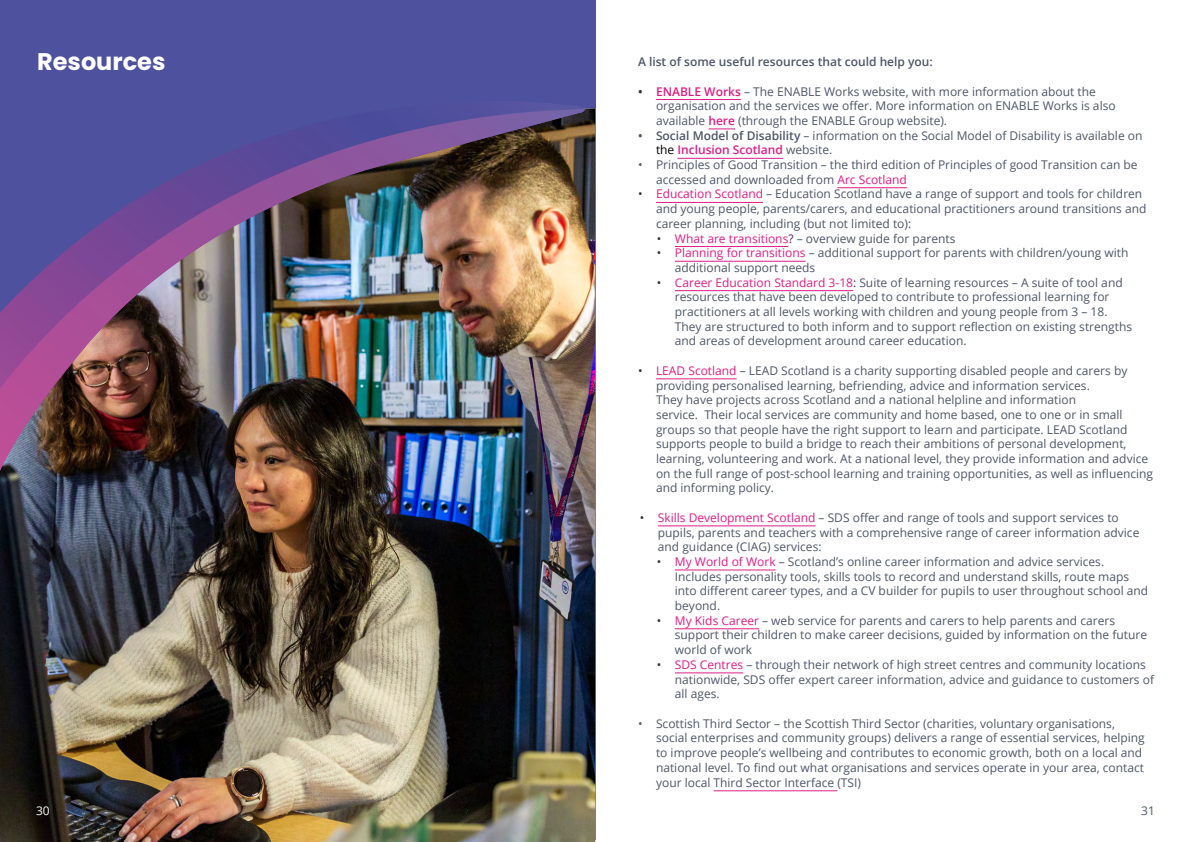
<style>
.page{position:relative;width:1191px;height:842px;background:#fff}
.page>*{position:absolute;margin:0;border:0;box-sizing:border-box;transform-origin:0 0}
.t1{font:700 24px "Poppins";color:#fff}
.PStyle1{font:12px/14.7px "Open Sans";color:#4e5667}
.PStyle1-2{font:600 12px "Open Sans";color:#4e5667}
.PStyle1-3{font:12px "Open Sans";color:#fff}
.s1{font-weight:600;color:#2f2c2c}
.s2{font-weight:600;color:#de1d84}
.s3{font-weight:600}
.s4{color:#000}
.s5{color:#de1d84}
.s6{color:#2f2c2c}
.s7{color:#551f75}
.s8{color:#3a255c}
</style>
<div class="page">
<div style="left:0;top:0;width:595px;height:840px;background:#4e519e"></div>
<img style="left:0;top:108px;width:595px;height:734px">
<hr style="left:656px;top:99px;width:85px;height:1px;background:#de1d84">
<svg style="left:708px;top:129px;width:27px;height:1px"></svg>
<hr style="left:677px;top:158px;width:106px;height:1px;background:#de1d84">
<hr style="left:837px;top:187px;width:70px;height:1px;background:#de1d84">
<hr style="left:656px;top:202px;width:107px;height:1px;background:#de1d84">
<hr style="left:675px;top:246px;width:113px;height:1px;background:#de1d84">
<hr style="left:675px;top:261px;width:130px;height:1px;background:#de1d84">
<hr style="left:675px;top:290px;width:178px;height:1px;background:#de1d84">
<hr style="left:656px;top:379px;width:80px;height:1px;background:#de1d84">
<hr style="left:658px;top:526px;width:157px;height:1px;background:#de1d84">
<hr style="left:675px;top:570px;width:100px;height:1px;background:#de1d84">
<hr style="left:675px;top:628px;width:84px;height:1px;background:#de1d84">
<hr style="left:675px;top:673px;width:68px;height:1px;background:#de1d84">
<hr style="left:713px;top:790px;width:124px;height:1px;background:#de1d84">
<img style="left:0;top:109px;width:586px;height:362px">
<p class="t1" style="left:37px;top:48px;width:130px">Resources</p>
<p class="PStyle1-3" style="left:36px;top:802px;width:15px">30</p>
<p class="PStyle1-2" style="left:638px;top:54px;width:296px">A list of some useful resources that could help you:</p>
<p class="PStyle1" style="left:656px;top:83px;width:461px;text-indent:-18px"><span class="s1">•</span> <span class="s2">ENABLE Works</span> – The ENABLE Works website, with more information about the organisation and the services we offer. More information on ENABLE Works is also available <span class="s2">here</span> (through the ENABLE Group website).</p>
<p class="PStyle1" style="left:656px;top:128px;width:488px;text-indent:-18px"><span class="s3">• Social Model of Disability</span> – information on the Social Model of Disability is available on <span class="s4">the</span> <span class="s2">Inclusion Scotland</span> website.</p>
<p class="PStyle1" style="left:656px;top:157px;width:483px;text-indent:-18px">• Principles of Good Transition – the third edition of Principles of good Transition can be accessed and downloaded from <span class="s5">Arc Scotland</span></p>
<p class="PStyle1" style="left:656px;top:186px;width:492px;text-indent:-18px"><span class="s6">•</span> <span class="s5">Education Scotland</span> – Education Scotland have a range of support and tools for children and young people, parents/carers, and educational practitioners around transitions and career planning, including (but not limited to):</p>
<p class="PStyle1" style="left:657px;top:230px;width:300px"><span class="s6">•</span> <span class="s5">What are transitions</span><span class="s7">?</span> – overview guide for parents</p>
<p class="PStyle1" style="left:675px;top:245px;width:455px;text-indent:-18px"><span class="s6">•</span> <span class="s5">Planning for transitions</span> – additional support for parents with children/young with additional support needs</p>
<p class="PStyle1" style="left:675px;top:275px;width:459px;text-indent:-18px"><span class="s6">•</span> <span class="s5">Career Education Standard 3-18</span><span class="s8">:</span> Suite of learning resources – A suite of tool and resources that have been developed to contribute to professional learning for practitioners at all levels working with children and young people from 3 – 18.<br>They are structured to both inform and to support reflection on existing strengths and areas of development around career education.</p>
<p class="PStyle1" style="left:656px;top:363px;width:498px;text-indent:-18px"><span class="s6">•</span> <span class="s5">LEAD Scotland</span> – LEAD Scotland is a charity supporting disabled people and carers by providing personalised learning, befriending, advice and information services.<br>They have projects across Scotland and a national helpline and information<br>service. Their local services are community and home based, one to one or in small groups so that people have the right support to learn and participate. LEAD Scotland supports people to build a bridge to reach their ambitions of personal development, learning, volunteering and work. At a national level, they provide information and advice on the full range of post-school learning and training opportunities, as well as influencing and informing policy.</p>
<p class="PStyle1" style="left:658px;top:510px;width:483px;text-indent:-18px"><span class="s6">•</span> <span class="s5">Skills Development Scotland</span> – SDS offer and range of tools and support services to pupils, parents and teachers with a comprehensive range of career information advice and guidance (CIAG) services:</p>
<p class="PStyle1" style="left:675px;top:554px;width:475px;text-indent:-18px"><span class="s6">•</span> <span class="s5">My World of Work</span> – Scotland’s online career information and advice services.<br>Includes personality tools, skills tools to record and understand skills, route maps into different career types, and a CV builder for pupils to user throughout school and beyond.</p>
<p class="PStyle1" style="left:675px;top:613px;width:474px;text-indent:-18px"><span class="s6">•</span> <span class="s5">My Kids Career</span> – web service for parents and carers to help parents and carers support their children to make career decisions, guided by information on the future world of work</p>
<p class="PStyle1" style="left:675px;top:657px;width:481px;text-indent:-18px"><span class="s6">•</span> <span class="s5">SDS Centres</span> – through their network of high street centres and community locations nationwide, SDS offer expert career information, advice and guidance to customers of all ages.</p>
<p class="PStyle1" style="left:656px;top:716px;width:490px;text-indent:-18px">• Scottish Third Sector – the Scottish Third Sector (charities, voluntary organisations, social enterprises and community groups) delivers a range of essential services, helping to improve people’s wellbeing and contributes to economic growth, both on a local and national level. To find out what organisations and services operate in your area, contact your local Third Sector Interface (TSI)</p>
<p class="PStyle1" style="left:1141px;top:803px;width:15px">31</p>
</div>
